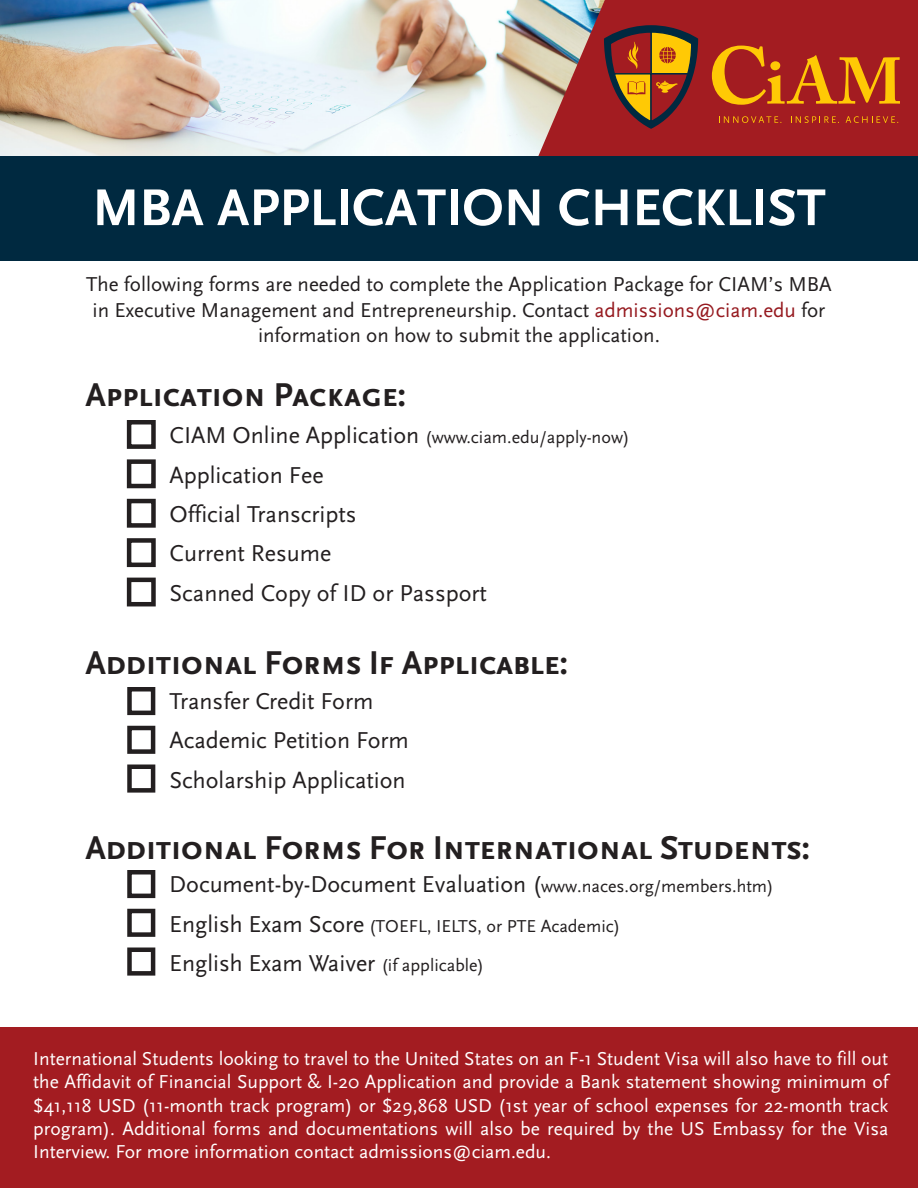
<style>
.page{position:relative;width:918px;height:1188px;background:#fff}
.page>*{position:absolute;margin:0;border:0;box-sizing:border-box;transform-origin:0 0}
.t1{font:54px "Scala Sans Bold SC";color:#fff}
.t2{font:34.5px "Scala Sans Bold SC";letter-spacing:-.02em;color:#231f20}
.t3{font:24px/39.3px "Scala Sans";color:#231f20}
.t4{font:21px/25.2px "Scala Sans";color:#231f20;text-align:center}
.t5{font:19.5px/23.4px "Scala Sans";color:#fff;text-align:justify}
.t6{font:18px "Scala Sans";color:#231f20}
.s1{color:#961a20}
.s2{font-size:24px}
.s3{font-size:18px}
</style>
<div class="page">
<img style="left:0;top:0;width:527px;height:156px">
<svg style="left:527px;top:0;width:391px;height:156px;fill:#a31c21"></svg>
<div style="left:0;top:156px;width:918px;height:104px;background:#002940"></div>
<div style="left:0;top:1028px;width:918px;height:160px;background:#a31c21"></div>
<div style="left:127px;top:420px;width:29px;height:29px;border:4px solid #231f20"></div>
<div style="left:127px;top:459px;width:29px;height:29px;border:4px solid #231f20"></div>
<div style="left:127px;top:499px;width:29px;height:29px;border:4px solid #231f20"></div>
<div style="left:127px;top:538px;width:29px;height:29px;border:4px solid #231f20"></div>
<div style="left:127px;top:578px;width:29px;height:28px;border:4px solid #231f20"></div>
<div style="left:127px;top:687px;width:28px;height:28px;border:4px solid #231f20"></div>
<div style="left:127px;top:870px;width:28px;height:28px;border:4px solid #231f20"></div>
<div style="left:127px;top:726px;width:28px;height:28px;border:4px solid #231f20"></div>
<div style="left:127px;top:909px;width:28px;height:28px;border:4px solid #231f20"></div>
<div style="left:127px;top:765px;width:28px;height:28px;border:4px solid #231f20"></div>
<div style="left:127px;top:948px;width:28px;height:28px;border:4px solid #231f20"></div>
<svg style="left:791px;top:116px;width:48px;height:7px"></svg>
<svg style="left:719px;top:116px;width:62px;height:7px"></svg>
<svg style="left:846px;top:116px;width:52px;height:7px"></svg>
<svg style="left:604px;top:25px;width:94px;height:104px"></svg>
<svg style="left:712px;top:46px;width:188px;height:59px"></svg>
<p class="t1" style="left:92px;top:177px;width:735px">MBA APPLICATION CHECKLIST</p>
<p class="t4" style="left:86px;top:272px;width:747px">The following forms are needed to complete the Application Package for CIAM’s MBA in Executive Management and Entrepreneurship. Contact <span class="s1">admissions@ciam.edu</span> for information on how to submit the application.</p>
<p class="t2" style="left:86px;top:375px;width:322px">Application Package:</p>
<p class="t6" style="left:170px;top:428px;width:462px"><span class="s2">CIAM Online Application</span> (www.ciam.edu/apply-now)</p>
<p class="t3" style="left:170px;top:456px;width:319px">Application Fee<br>Official Transcripts<br>Current Resume<br>Scanned Copy of ID or Passport</p>
<p class="t2" style="left:86px;top:644px;width:484px">Additional Forms If Applicable:</p>
<p class="t3" style="left:170px;top:682px;width:205px">Transfer Credit Form</p>
<p class="t3" style="left:170px;top:721px;width:241px">Academic Petition Form</p>
<p class="t3" style="left:170px;top:761px;width:238px">Scholarship Application</p>
<p class="t2" style="left:86px;top:828px;width:726px">Additional Forms For International Students:</p>
<p class="t3" style="left:169px;top:865px;width:606px">Document-by-Document Evaluation (<span class="s3">www.naces.org/members.htm)</span></p>
<p class="t6" style="left:169px;top:916px;width:453px"><span class="s2">English Exam Score</span> (TOEFL, IELTS, or PTE Academic)</p>
<p class="t3" style="left:169px;top:944px;width:316px">English Exam Waiver <span class="s3">(if applicable)</span></p>
<p class="t5" style="left:33px;top:1047px;width:857px">International Students looking to travel to the United States on an F-1 Student Visa will also have to fill out the Affidavit of Financial Support &amp; I-20 Application and provide a Bank statement showing minimum of $41,118 USD (11-month track program) or $29,868 USD (1st year of school expenses for 22-month track program). Additional forms and documentations will also be required by the US Embassy for the Visa Interview. For more information contact admissions@ciam.edu.</p>
</div>
